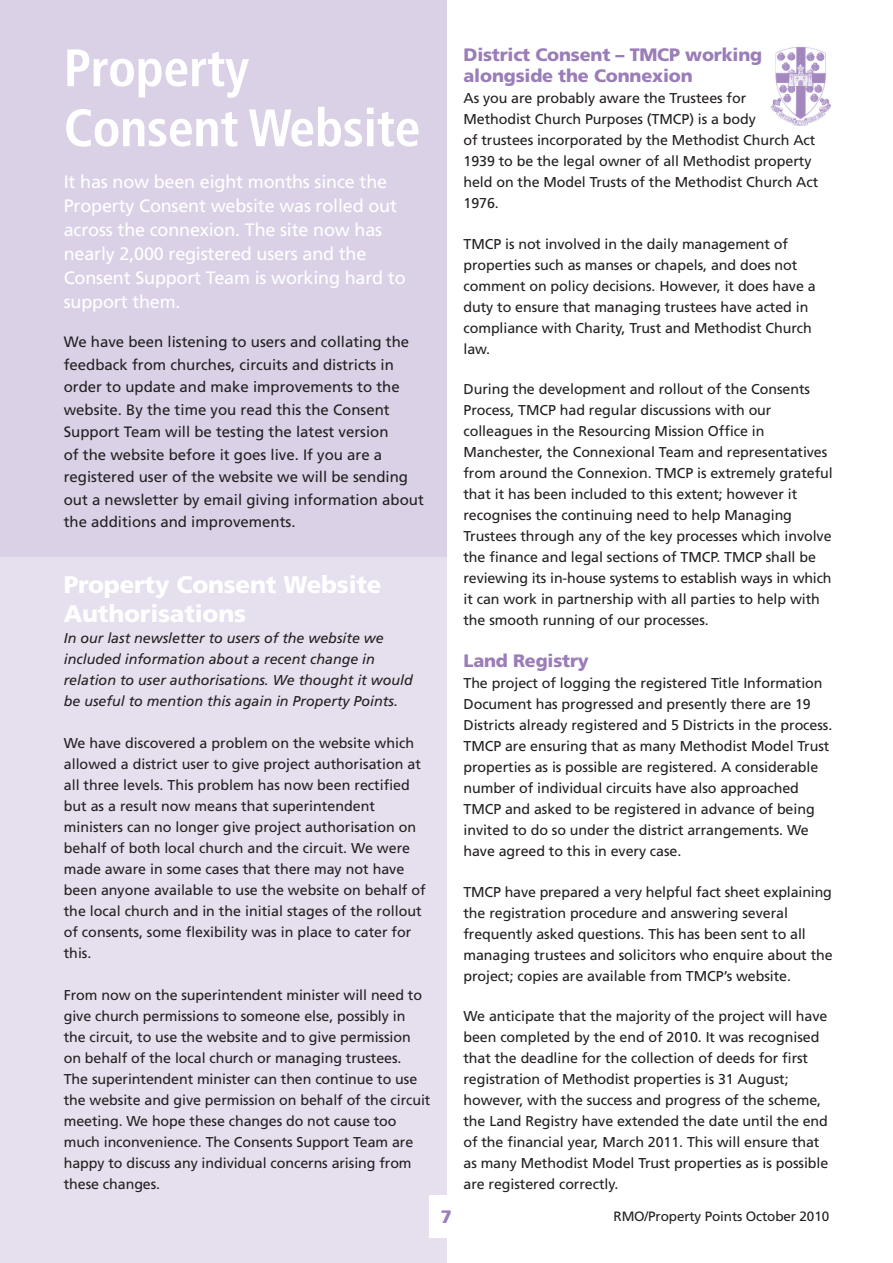
<style>
.page{position:relative;width:893px;height:1263px;background:#fff}
.page>*{position:absolute;margin:0;border:0;box-sizing:border-box;transform-origin:0 0}
.t1{font:700 condensed 52.5px/60px "Frutiger";letter-spacing:-.01em;color:#fff}
.t2{font:900 24px/28.5px "Frutiger";letter-spacing:-.01em;color:#fff}
.t3{font:18px/24px "Frutiger";letter-spacing:-.01em;color:#fff}
.t4{font:900 18px/21px "Frutiger";letter-spacing:-.01em;color:#9b7db8}
.t5{font:15px/22.5px "Frutiger";color:#231f20}
.t6{font:14.25px/21px "Frutiger";letter-spacing:-.005em;color:#231f20}
.t7{font:italic 14.25px/21px "Frutiger";color:#231f20}
.t8{font:13.5px "Frutiger";letter-spacing:-.01em;color:#231f20}
</style>
<div class="page">
<div style="left:0;top:0;width:446px;height:557px;background:#dad1e7"></div>
<div style="left:0;top:557px;width:446px;height:706px;background:#e5dfee"></div>
<div style="left:429px;top:1195px;width:34px;height:42px;background:#fff"></div>
<img style="left:770px;top:47px;width:61px;height:79px">
<h1 class="t1" style="left:64px;top:38px;width:358px">Property<br>Consent Website</h1>
<p class="t3" style="left:64px;top:170px;width:343px">It has now been eight months since the Property Consent website was rolled out across the connexion. The site now has nearly 2,000 registered users and the Consent Support Team is working hard to support them.</p>
<p class="t5" style="left:64px;top:331px;width:362px">We have been listening to users and collating the feedback from churches, circuits and districts in order to update and make improvements to the website. By the time you read this the Consent Support Team will be testing the latest version<br>of the website before it goes live. If you are a registered user of the website we will be sending out a newsletter by email giving information about the additions and improvements.</p>
<h2 class="t2" style="left:64px;top:570px;width:319px">Property Consent Website<br>Authorisations</h2>
<p class="t7" style="left:64px;top:627px;width:350px">In our last newsletter to users of the website we included information about a recent change in relation to user authorisations. We thought it would be useful to mention this again in Property Points.</p>
<p class="t6" style="left:64px;top:732px;width:363px">We have discovered a problem on the website which allowed a district user to give project authorisation at all three levels. This problem has now been rectified but as a result now means that superintendent ministers can no longer give project authorisation on behalf of both local church and the circuit. We were made aware in some cases that there may not have been anyone available to use the website on behalf of the local church and in the initial stages of the rollout of consents, some flexibility was in place to cater for this.</p>
<p class="t6" style="left:64px;top:984px;width:368px">From now on the superintendent minister will need to give church permissions to someone else, possibly in the circuit, to use the website and to give permission on behalf of the local church or managing trustees.<br>The superintendent minister can then continue to use the website and give permission on behalf of the circuit meeting. We hope these changes do not cause too much inconvenience. The Consents Support Team are happy to discuss any individual concerns arising from these changes.</p>
<p class="t4" style="left:463px;top:44px;width:300px">District Consent – TMCP working alongside the Connexion</p>
<p class="t6" style="left:463px;top:88px;width:356px">As you are probably aware the Trustees for<br>Methodist Church Purposes (TMCP) is a body<br>of trustees incorporated by the Methodist Church Act 1939 to be the legal owner of all Methodist property held on the Model Trusts of the Methodist Church Act 1976.</p>
<p class="t6" style="left:463px;top:233px;width:354px">TMCP is not involved in the daily management of properties such as manses or chapels, and does not comment on policy decisions. However, it does have a duty to ensure that managing trustees have acted in compliance with Charity, Trust and Methodist Church law.</p>
<p class="t6" style="left:463px;top:379px;width:371px">During the development and rollout of the Consents Process, TMCP had regular discussions with our colleagues in the Resourcing Mission Office in Manchester, the Connexional Team and representatives from around the Connexion. TMCP is extremely grateful that it has been included to this extent; however it recognises the continuing need to help Managing Trustees through any of the key processes which involve the finance and legal sections of TMCP. TMCP shall be reviewing its in-house systems to establish ways in which it can work in partnership with all parties to help with the smooth running of our processes.</p>
<p class="t4" style="left:463px;top:650px;width:127px">Land Registry</p>
<p class="t6" style="left:463px;top:673px;width:370px">The project of logging the registered Title Information Document has progressed and presently there are 19<br>Districts already registered and 5 Districts in the process.<br>TMCP are ensuring that as many Methodist Model Trust properties as is possible are registered. A considerable number of individual circuits have also approached TMCP and asked to be registered in advance of being invited to do so under the district arrangements. We have agreed to this in every case.</p>
<p class="t6" style="left:463px;top:881px;width:371px">TMCP have prepared a very helpful fact sheet explaining the registration procedure and answering several frequently asked questions. This has been sent to all managing trustees and solicitors who enquire about the project; copies are available from TMCP’s website.</p>
<p class="t6" style="left:463px;top:1006px;width:366px">We anticipate that the majority of the project will have been completed by the end of 2010. It was recognised that the deadline for the collection of deeds for first registration of Methodist properties is 31 August; however, with the success and progress of the scheme, the Land Registry have extended the date until the end of the financial year, March 2011. This will ensure that as many Methodist Model Trust properties as is possible are registered correctly.</p>
<p class="t4" style="left:441px;top:1206px;width:13px">7</p>
<p class="t8" style="left:614px;top:1209px;width:217px">RMO/Property Points October 2010</p>
</div>
